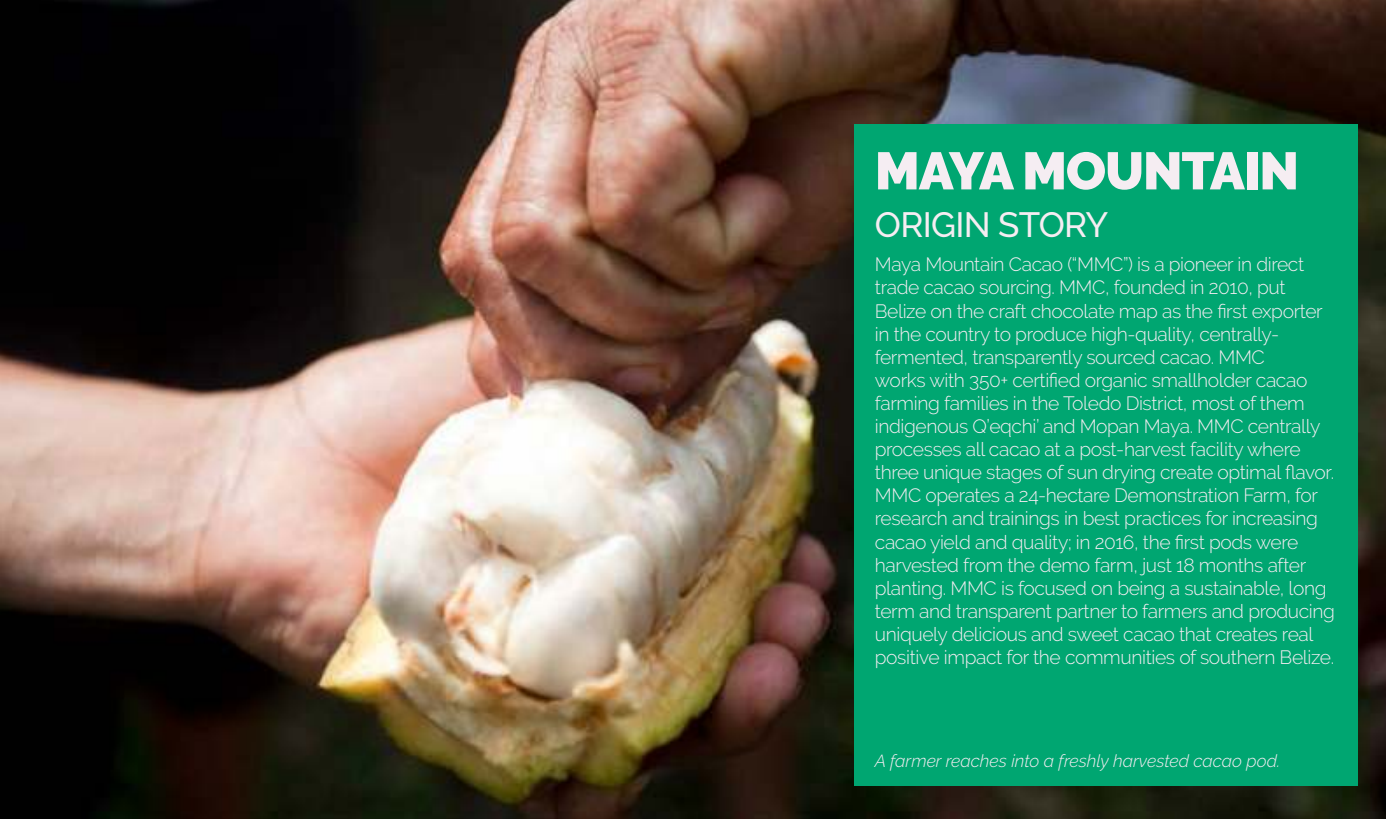
<style>
.page{position:relative;width:1386px;height:819px;background:#fff}
.page>*{position:absolute;margin:0;border:0;box-sizing:border-box;transform-origin:0 0}
.t1{font:900 52.5px "Raleway";letter-spacing:-.02em;color:#f5edf2}
.t2{font:500 35px "Raleway";letter-spacing:-.02em;color:#f5edf2}
.t3{font:300 19.25px/23.1px "Raleway";letter-spacing:-.02em;color:#f5edf2}
.t4{font:italic 300 17.5px "Raleway";color:#f5edf2}
</style>
<div class="page">
<img style="left:0;top:0;width:1386px;height:819px">
<div style="left:854px;top:124px;width:504px;height:662px;background:#00a671"></div>
<h1 class="t1" style="left:875px;top:141px;width:426px">MAYA MOUNTAIN</h1>
<h2 class="t2" style="left:875px;top:211px;width:235px">ORIGIN STORY</h2>
<p class="t3" style="left:875px;top:253px;width:462px">Maya Mountain Cacao (“MMC”) is a pioneer in direct trade cacao sourcing. MMC, founded in 2010, put Belize on the craft chocolate map as the first exporter in the country to produce high-quality, centrally&shy;fermented, transparently sourced cacao. MMC<br>works with 350+ certified organic smallholder cacao farming families in the Toledo District, most of them indigenous Q’eqchi’ and Mopan Maya. MMC centrally processes all cacao at a post-harvest facility where three unique stages of sun drying create optimal flavor.<br>MMC operates a 24-hectare Demonstration Farm, for research and trainings in best practices for increasing cacao yield and quality; in 2016, the first pods were harvested from the demo farm, just 18 months after planting. MMC is focused on being a sustainable, long term and transparent partner to farmers and producing uniquely delicious and sweet cacao that creates real positive impact for the communities of southern Belize.</p>
<p class="t4" style="left:875px;top:754px;width:407px">A farmer reaches into a freshly harvested cacao pod.</p>
</div>
